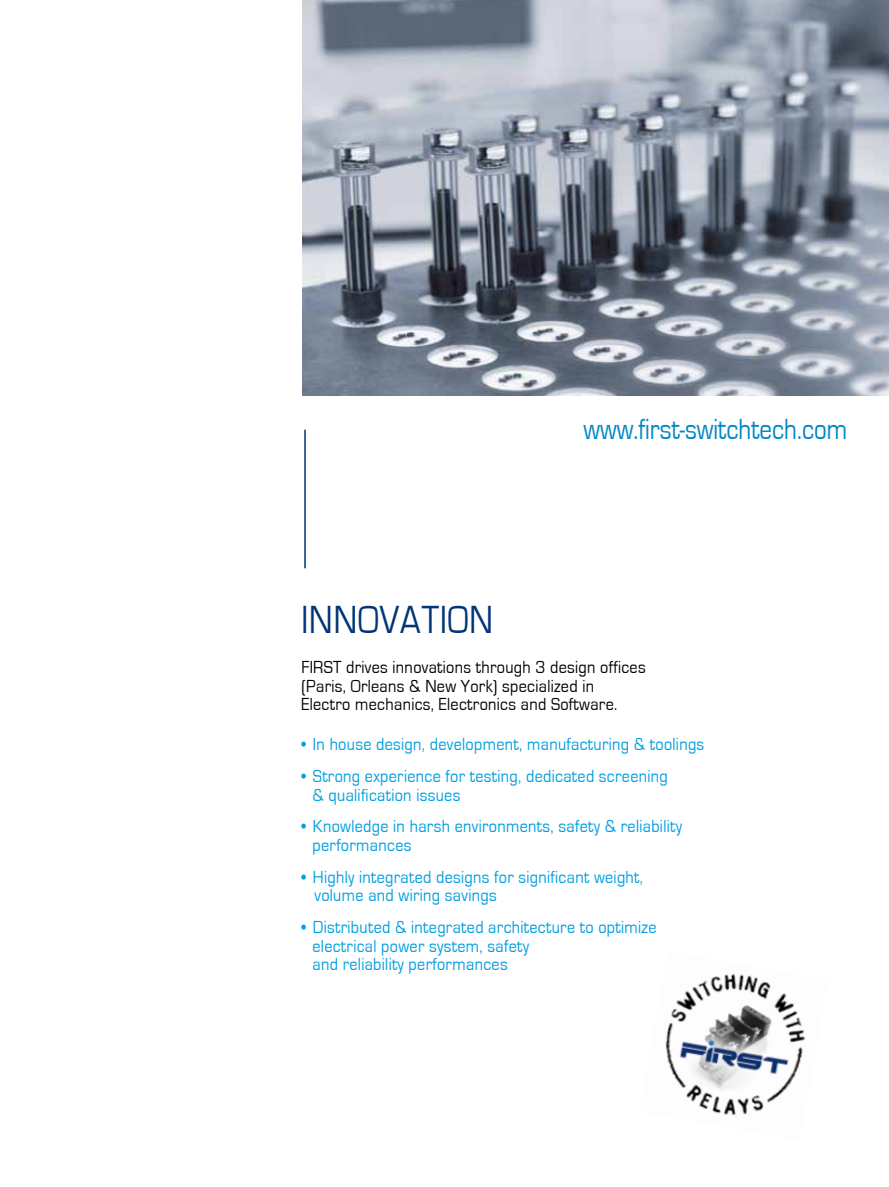
<style>
.page{position:relative;width:889px;height:1187px;background:#fff}
.page>*{position:absolute;margin:0;border:0;box-sizing:border-box;transform-origin:0 0}
.t1{font:40.5px "Eurostile";letter-spacing:.03em;color:#003576;scale:.83 1}
.t2{font:30px "Eurostile";color:#0087c5;scale:.83 1}
.t3{font:18px/18.8px "Eurostile";letter-spacing:.02em;color:#009ee0;scale:.9 1}
.t4{font:18px/18.8px "Eurostile";letter-spacing:.02em;color:#000;scale:.9 1}
</style>
<div class="page">
<img style="left:302px;top:0;width:587px;height:395px">
<hr style="left:304px;top:429px;width:2px;height:139px;background:#003576">
<img style="left:665px;top:973px;width:141px;height:143px">
<h2 class="t2" style="left:583px;top:413px;width:320px">www.first-switchtech.com</h2>
<h1 class="t1" style="left:301px;top:597px;width:232px">INNOVATION</h1>
<p class="t4" style="left:301px;top:658px;width:384px">FIRST drives innovations through 3 design offices (Paris, Orleans &amp; New York) specialized in<br>Electro mechanics, Electronics and Software.</p>
<p class="t3" style="left:301px;top:735px;width:449px">• In house design, development, manufacturing &amp; toolings</p>
<p class="t3" style="left:312px;top:767px;width:396px;text-indent:-11px">• Strong experience for testing, dedicated screening &amp; qualification issues</p>
<p class="t3" style="left:312px;top:817px;width:412px;text-indent:-11px">• Knowledge in harsh environments, safety &amp; reliability performances</p>
<p class="t3" style="left:314px;top:867px;width:366px;text-indent:-13px">• Highly integrated designs for significant weight, volume and wiring savings</p>
<p class="t3" style="left:312px;top:917px;width:384px;text-indent:-11px">• Distributed &amp; integrated architecture to optimize electrical power system, safety<br>and reliability performances</p>
</div>
